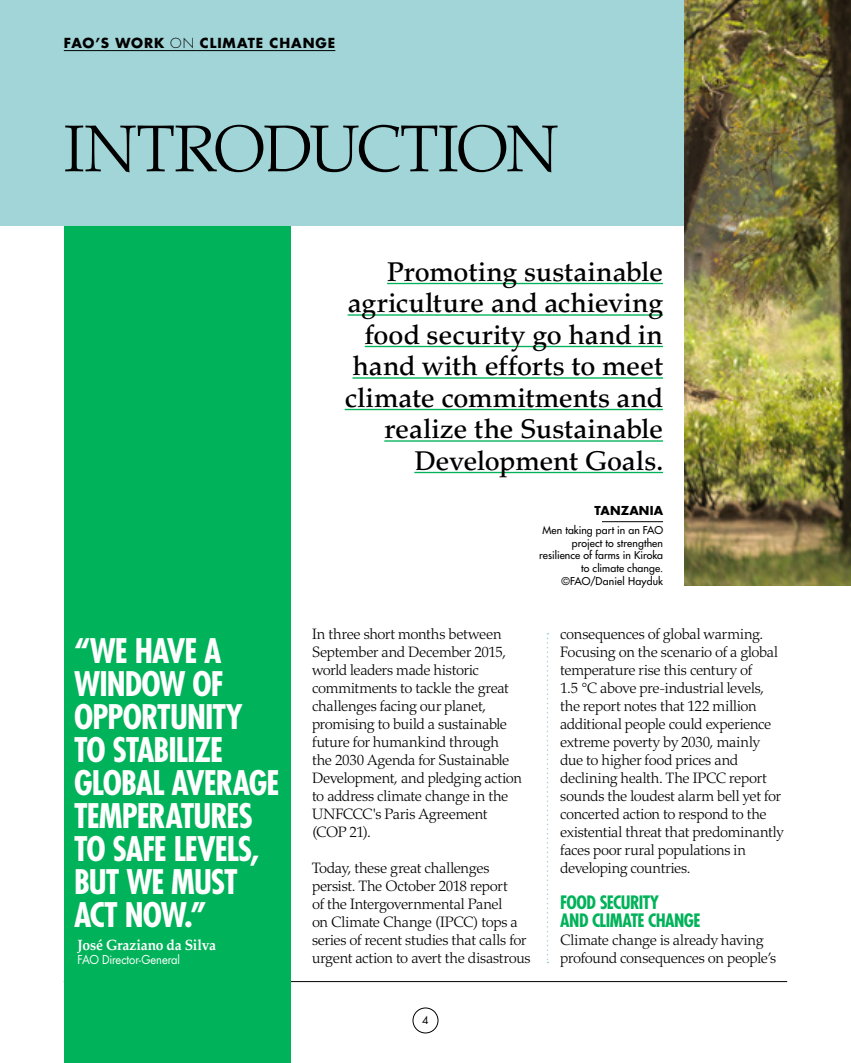
<style>
.page{position:relative;width:851px;height:1063px;background:#fff}
.page>*{position:absolute;margin:0;border:0;box-sizing:border-box;transform-origin:0 0}
.t1{font:300 66px "Palatino LT Std";letter-spacing:-.045em;color:#000}
.t2{font:700 condensed 33px/33px "Futura Std";letter-spacing:-.03em;color:#fff}
.t3{font:500 27px/31.5px "Palatino LT Std";color:#000;text-align:right}
.t4{font:700 condensed 18px/18px "Futura Std";letter-spacing:-.03em;color:#00b259}
.t5{font:300 15px/18px "Palatino LT Std";letter-spacing:-.02em;color:#000}
.t6{font:700 15px "Palatino LT Std";letter-spacing:-.015em;color:#fff;scale:.93 1}
.t7{font:700 13.5px "Futura Std";letter-spacing:.07em;color:#000}
.t8{font:12px "Futura Std";letter-spacing:-.01em;color:#fff;scale:.93 1}
.t9{font:700 12px "Futura Std";letter-spacing:.01em;color:#000}
.t10{font:500 10.5px/12.9px "Futura Std";letter-spacing:.01em;color:#000;text-align:right}
.t11{font:10.5px "Futura Std";color:#000}
.s1{font-weight:300}
</style>
<div class="page">
<div style="left:412px;top:1008px;width:26px;height:25px;border:1px solid #000;border-radius:50%"></div>
<hr style="left:64px;top:981px;width:723px;height:1px;background:#000">
<div style="left:64px;top:225px;width:227px;height:838px;background:#00b259"></div>
<div style="left:0;top:0;width:850px;height:225px;background:#a2d5d8"></div>
<hr style="left:387px;top:283px;width:276px;height:1px;background:#00b259">
<hr style="left:347px;top:314px;width:316px;height:2px;background:#00b259">
<hr style="left:364px;top:346px;width:299px;height:1px;background:#00b259">
<hr style="left:352px;top:377px;width:311px;height:2px;background:#00b259">
<hr style="left:344px;top:409px;width:319px;height:1px;background:#00b259">
<hr style="left:384px;top:440px;width:279px;height:2px;background:#00b259">
<hr style="left:414px;top:472px;width:249px;height:1px;background:#00b259">
<svg style="left:546px;top:633px;width:2px;height:330px"></svg>
<hr style="left:602px;top:521px;width:61px;height:1px;background:#000">
<img style="left:684px;top:0;width:166px;height:585px">
<hr style="left:64px;top:50px;width:271px;height:1px;background:#000">
<p class="t7" style="left:64px;top:34px;width:273px">FAO’S WORK <span class="s1">ON</span> CLIMATE CHANGE</p>
<h1 class="t1" style="left:64px;top:111px;width:496px">INTRODUCTION</h1>
<h3 class="t3" style="left:344px;top:256px;width:320px">Promoting sustainable agriculture and achieving food security go hand in hand with efforts to meet climate commitments and realize the Sustainable<br>Development Goals.</h3>
<h2 class="t2" style="left:74px;top:634px;width:207px">“WE HAVE A<br>WINDOW OF<br>OPPORTUNITY<br>TO STABILIZE<br>GLOBAL AVERAGE<br>TEMPERATURES<br>TO SAFE LEVELS,<br>BUT WE MUST<br>ACT NOW.”</h2>
<p class="t6" style="left:78px;top:936px;width:150px">José Graziano da Silva</p>
<p class="t8" style="left:78px;top:952px;width:112px">FAO Director-General</p>
<p class="t9" style="left:594px;top:503px;width:70px">TANZANIA</p>
<p class="t10" style="left:539px;top:524px;width:125px">Men taking part in an FAO project to strengthen resilience of farms in Kiroka to climate change. ©FAO/Daniel Hayduk</p>
<p class="t5" style="left:312px;top:625px;width:211px">In three short months between<br>September and December 2015, world leaders made historic commitments to tackle the great challenges facing our planet, promising to build a sustainable future for humankind through the 2030 Agenda for Sustainable<br>Development, and pledging action to address climate change in the<br>UNFCCC's Paris Agreement (COP 21).</p>
<p class="t5" style="left:312px;top:859px;width:220px">Today, these great challenges persist. The October 2018 report<br>of the Intergovernmental Panel<br>on Climate Change (IPCC) tops a series of recent studies that calls for urgent action to avert the disastrous</p>
<p class="t5" style="left:560px;top:625px;width:225px">consequences of global warming.<br>Focusing on the scenario of a global temperature rise this century of<br>1.5 °C above pre-industrial levels, the report notes that 122 million additional people could experience extreme poverty by 2030, mainly due to higher food prices and declining health. The IPCC report sounds the loudest alarm bell yet for concerted action to respond to the existential threat that predominantly faces poor rural populations in developing countries.</p>
<p class="t4" style="left:560px;top:894px;width:142px">FOOD SECURITY<br>AND CLIMATE CHANGE</p>
<p class="t5" style="left:560px;top:931px;width:217px">Climate change is already having profound consequences on people’s</p>
<p class="t11" style="left:422px;top:1014px;width:8px">4</p>
</div>
